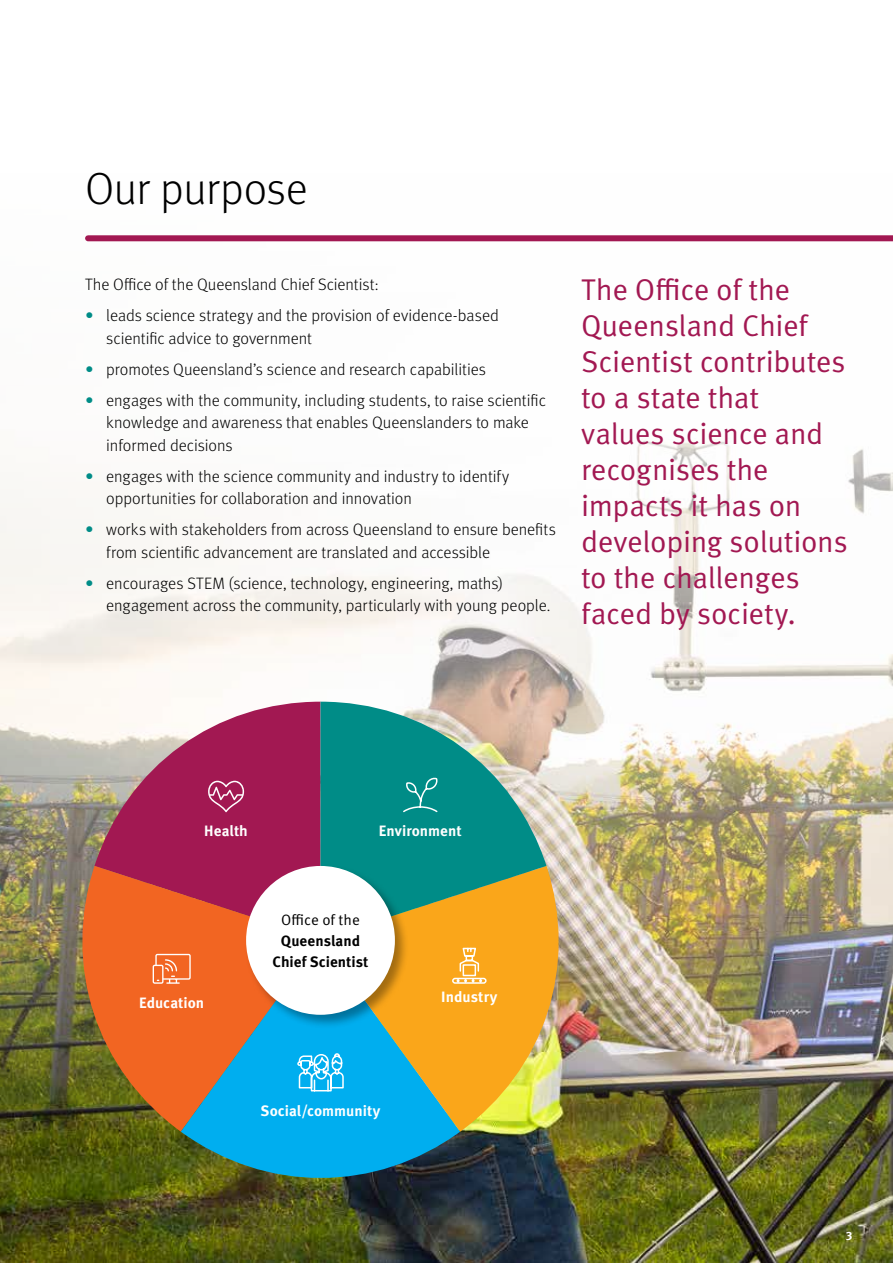
<style>
.page{position:relative;width:893px;height:1263px;background:#fff}
.page>*{position:absolute;margin:0;border:0;box-sizing:border-box;transform-origin:0 0}
.t1{font:300 45px "Meta OT";letter-spacing:-.01em;color:#000}
.t2{font:30px/36px "Meta OT Norm";letter-spacing:-.01em;color:#a21852}
.t3{font:300 16.5px/22.5px "Meta OT";letter-spacing:-.005em;color:#000}
.t4{font:700 15px "Meta OT";color:#fff}
.t5{font:700 15px/21px "Meta OT";color:#000;text-align:center}
.t6{font:15px "Meta OT Norm";color:#000}
.t7{font:700 12px "Meta OT";color:#fff}
.s1{font-family:"Meta OT Norm";font-weight:400;color:#008c87}
</style>
<div class="page">
<img style="left:0;top:235px;width:893px;height:1028px">
<div style="left:88px;top:235px;width:805px;height:6px;background:#a21852"></div>
<svg style="left:95px;top:702px;width:225px;height:164px;background:#b24c74"></svg>
<svg style="left:62px;top:866px;width:182px;height:266px;background:#bc5d2c"></svg>
<svg style="left:181px;top:939px;width:279px;height:254px;background:#4c828a"></svg>
<img style="left:320px;top:866px;width:259px;height:266px">
<svg style="left:320px;top:702px;width:226px;height:237px;background:#559c80"></svg>
<div style="left:244px;top:864px;width:165px;height:165px;background:#000;opacity:.35"></div>
<div style="left:246px;top:866px;width:149px;height:149px;background:#fff;border-radius:50%"></div>
<svg style="left:451px;top:947px;width:36px;height:37px"></svg>
<svg style="left:402px;top:777px;width:37px;height:36px"></svg>
<svg style="left:208px;top:781px;width:36px;height:31px"></svg>
<svg style="left:296px;top:1052px;width:48px;height:40px"></svg>
<svg style="left:152px;top:953px;width:39px;height:31px"></svg>
<h1 class="t1" style="left:85px;top:162px;width:224px">Our purpose</h1>
<p class="t3" style="left:85px;top:274px;width:295px">The Office of the Queensland Chief Scientist:</p>
<p class="t3" style="left:106px;top:305px;width:394px;text-indent:-21px"><span class="s1">•</span> leads science strategy and the provision of evidence-based scientific advice to government</p>
<p class="t3" style="left:85px;top:358px;width:403px"><span class="s1">•</span> promotes Queensland’s science and research capabilities</p>
<p class="t3" style="left:106px;top:389px;width:441px;text-indent:-21px"><span class="s1">•</span> engages with the community, including students, to raise scientific knowledge and awareness that enables Queenslanders to make informed decisions</p>
<p class="t3" style="left:106px;top:465px;width:404px;text-indent:-21px"><span class="s1">•</span> engages with the science community and industry to identify opportunities for collaboration and innovation</p>
<p class="t3" style="left:106px;top:519px;width:451px;text-indent:-21px"><span class="s1">•</span> works with stakeholders from across Queensland to ensure benefits from scientific advancement are translated and accessible</p>
<p class="t3" style="left:106px;top:572px;width:446px;text-indent:-21px"><span class="s1">•</span> encourages STEM (science, technology, engineering, maths) engagement across the community, particularly with young people.</p>
<h2 class="t2" style="left:581px;top:272px;width:268px">The Office of the<br>Queensland Chief<br>Scientist contributes to a state that values science and recognises the impacts it has on developing solutions to the challenges faced by society.</h2>
<p class="t4" style="left:204px;top:822px;width:45px">Health</p>
<p class="t4" style="left:379px;top:822px;width:84px">Environment</p>
<p class="t4" style="left:139px;top:993px;width:67px">Education</p>
<p class="t6" style="left:281px;top:911px;width:80px">Office of the</p>
<p class="t5" style="left:272px;top:930px;width:98px">Queensland<br>Chief Scientist</p>
<p class="t4" style="left:441px;top:987px;width:58px">Industry</p>
<p class="t4" style="left:261px;top:1101px;width:121px">Social/community</p>
<p class="t7" style="left:846px;top:1226px;width:8px">3</p>
</div>
